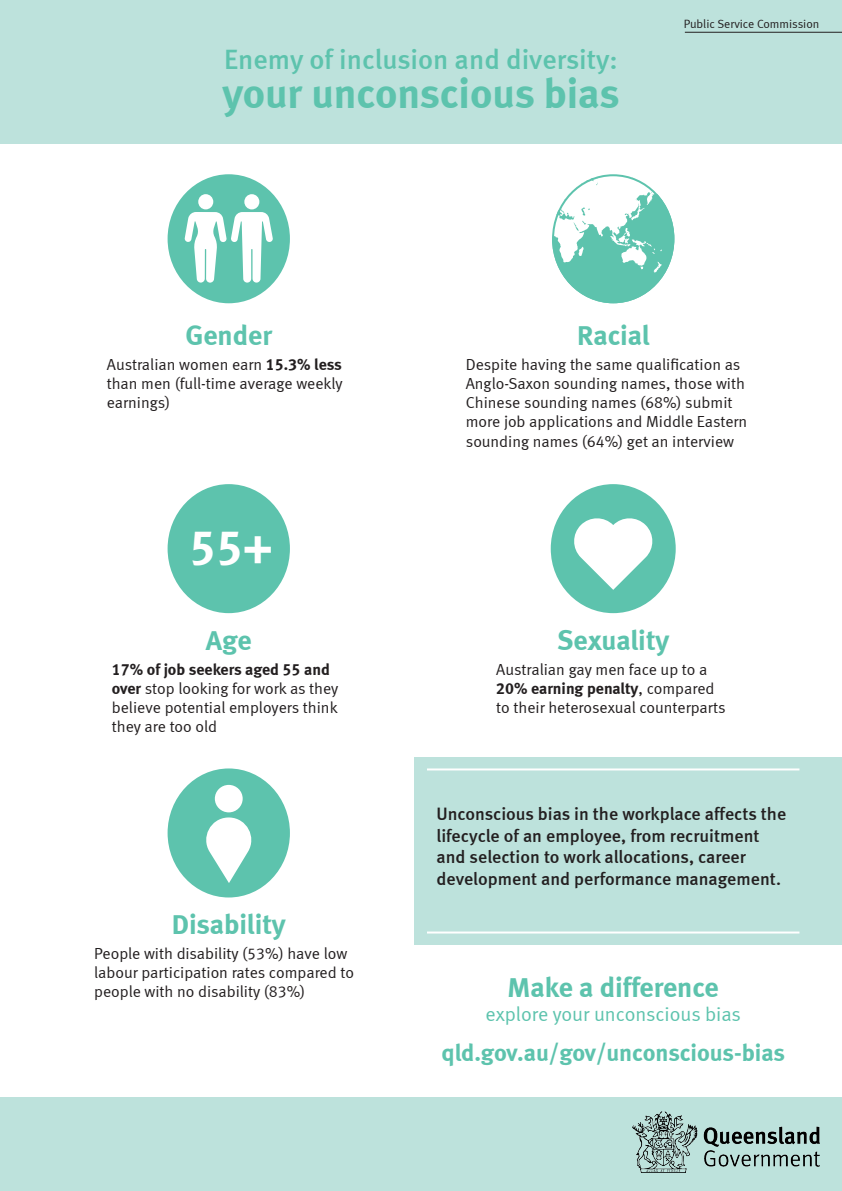
<style>
.page{position:relative;width:842px;height:1191px;background:#fff}
.page>*{position:absolute;margin:0;border:0;box-sizing:border-box;transform-origin:0 0}
.t1{font:48px "Meta Bold LF";color:#fff}
.Heading_2{font:42px "Meta Bold LF";letter-spacing:-.005em;color:#5dc3ad}
.Heading_2-2{font:28px "Meta Bold LF";color:#5dc3ad}
.Heading_2-3{font:500 28px "Meta";color:#5dc3ad}
.Body{font:28px "Meta Bold LF";color:#5dc3ad}
.Body-2{font:24px "Meta Bold LF";letter-spacing:-.005em;color:#5dc3ad}
.Body-3{font:20px "Meta Normal LF";letter-spacing:-.005em;color:#5dc3ad}
.Body-4{font:500 18px/21.6px "Meta";color:#231f20}
.Body-5{font:16px/19.2px "Meta Normal LF";color:#231f20}
.Body-6{font:12px "Meta Normal LF";color:#231f20}
.s1{font-family:"Meta Bold LF"}
</style>
<div class="page">
<div style="left:553px;top:175px;width:120px;height:127px;background:#5dc3ad;border-radius:50%"></div>
<svg style="left:552px;top:174px;width:110px;height:99px"></svg>
<div style="left:0;top:0;width:842px;height:144px;background:#bde2dc"></div>
<div style="left:0;top:1097px;width:842px;height:94px;background:#bde2dc"></div>
<div style="left:415px;top:757px;width:427px;height:187px;background:#bde2dc"></div>
<div style="left:169px;top:175px;width:120px;height:127px;background:#5dc3ad;border-radius:50%"></div>
<div style="left:168px;top:174px;width:122px;height:129px;border:2px solid #5dc3ad;border-radius:50%"></div>
<div style="left:169px;top:485px;width:120px;height:127px;background:#5dc3ad;border-radius:50%"></div>
<div style="left:168px;top:484px;width:122px;height:129px;border:2px solid #5dc3ad;border-radius:50%"></div>
<div style="left:552px;top:485px;width:123px;height:127px;background:#5dc3ad;border-radius:50%"></div>
<div style="left:169px;top:769px;width:120px;height:127px;background:#5dc3ad;border-radius:50%"></div>
<div style="left:168px;top:768px;width:122px;height:129px;border:2px solid #5dc3ad;border-radius:50%"></div>
<hr style="left:685px;top:32px;width:157px;height:1px;background:#231f20">
<hr style="left:427px;top:768px;width:372px;height:2px;background:#fff">
<hr style="left:427px;top:931px;width:372px;height:2px;background:#fff">
<svg style="left:206px;top:817px;width:46px;height:66px"></svg>
<div style="left:215px;top:785px;width:28px;height:27px;background:#fff;border-radius:50%"></div>
<div style="left:244px;top:194px;width:15px;height:15px;background:#fff;border-radius:50%"></div>
<div style="left:198px;top:194px;width:15px;height:15px;background:#fff;border-radius:50%"></div>
<svg style="left:184px;top:212px;width:89px;height:71px"></svg>
<svg style="left:574px;top:518px;width:79px;height:72px"></svg>
<div style="left:552px;top:174px;width:122px;height:129px;border:2px solid #5dc3ad;border-radius:50%"></div>
<img style="left:633px;top:1111px;width:186px;height:61px">
<p class="Heading_2-3" style="left:224px;top:43px;width:395px">Enemy of inclusion and diversity:</p>
<p class="Heading_2" style="left:222px;top:68px;width:399px">your unconscious bias</p>
<p class="Body-6" style="left:684px;top:17px;width:137px">Public Service Commission</p>
<p class="Heading_2-2" style="left:185px;top:318px;width:88px">Gender</p>
<p class="Body-5" style="left:107px;top:354px;width:237px;text-align:justify">Australian women earn <span class="s1">15.3% less </span>than men (full-time average weekly earnings)</p>
<p class="t1" style="left:189px;top:519px;width:85px">55+</p>
<p class="Heading_2-2" style="left:206px;top:623px;width:47px">Age</p>
<p class="Body-5" style="left:112px;top:659px;width:228px"><span class="s1">17% of job seekers aged 55 and over</span> stop looking for work as they believe potential employers think they are too old</p>
<p class="Heading_2-2" style="left:172px;top:907px;width:115px">Disability</p>
<p class="Body-5" style="left:94px;top:943px;width:261px">People with disability (53%) have low labour participation rates compared to people with no disability (83%)</p>
<p class="Heading_2-2" style="left:577px;top:318px;width:74px">Racial</p>
<p class="Body-5" style="left:466px;top:354px;width:283px">Despite having the same qualification as Anglo-Saxon sounding names, those with Chinese sounding names (68%) submit more job applications and Middle Eastern sounding names (64%) get an interview</p>
<p class="Heading_2-2" style="left:557px;top:623px;width:114px">Sexuality</p>
<p class="Body-5" style="left:496px;top:659px;width:231px">Australian gay men face up to a<br><span class="s1">20% earning penalty</span>, compared to their heterosexual counterparts</p>
<p class="Body-4" style="left:436px;top:803px;width:351px">Unconscious bias in the workplace affects the lifecycle of an employee, from recruitment and selection to work allocations, career development and performance management.</p>
<p class="Body" style="left:508px;top:970px;width:213px">Make a difference</p>
<p class="Body-3" style="left:486px;top:1002px;width:257px">explore your unconscious bias</p>
<p class="Body-2" style="left:441px;top:1038px;width:345px">qld.gov.au/gov/unconscious-bias</p>
</div>
